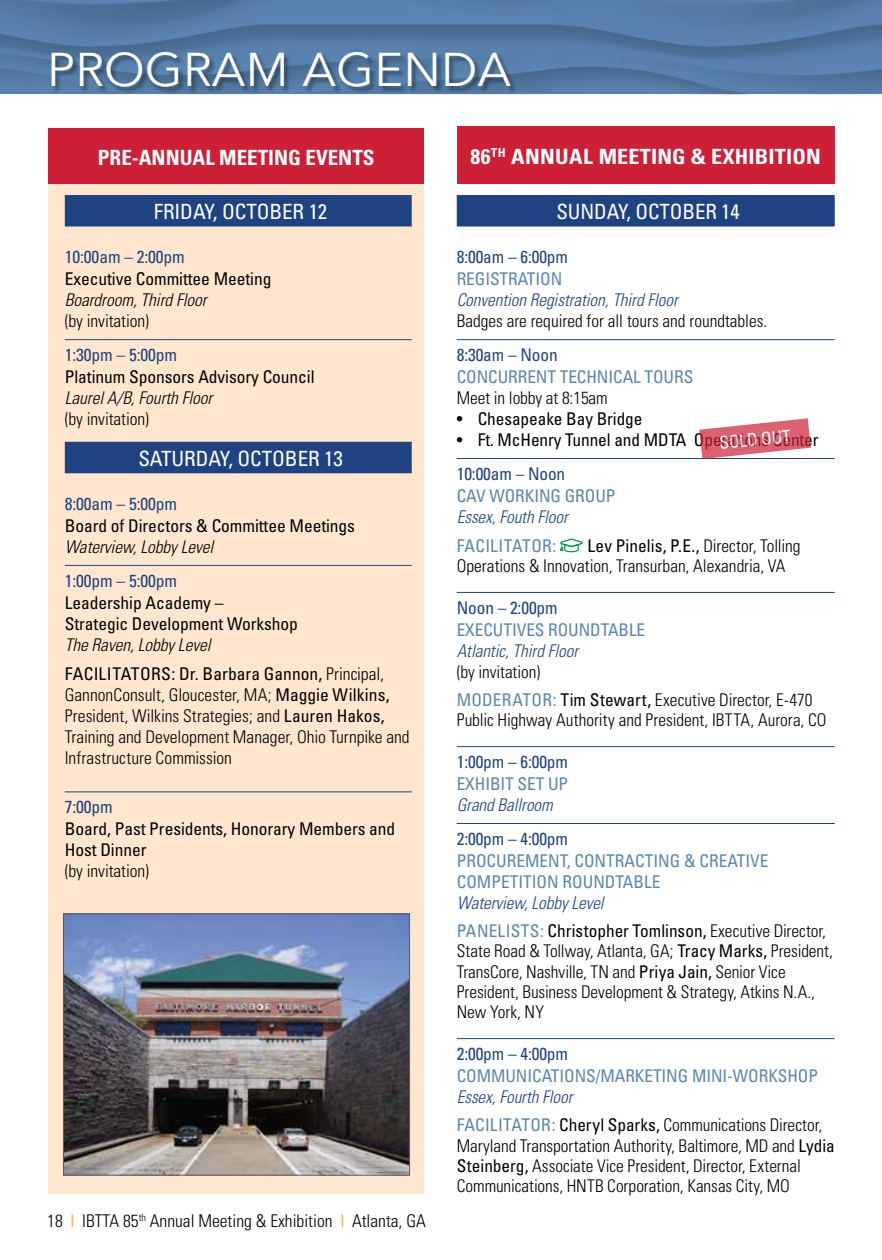
<style>
.page{position:relative;width:882px;height:1260px;background:#fff}
.page>*{position:absolute;margin:0;border:0;box-sizing:border-box;transform-origin:0 0}
.t1{font:47.25px "Avenir";letter-spacing:.01em;color:#fff}
.t2{font:condensed 21px "Univers";letter-spacing:-.005em;color:#fff}
.t3{font:700 condensed 21px "Univers";letter-spacing:.01em;color:#fff;scale:1.05 1}
.t4{font:700 condensed 21px "Univers";letter-spacing:.01em;color:#fff}
.t5{font:300 condensed 17.5px/20.3px "Univers";color:#000}
.t6{font:condensed 17.5px/21px "Univers";letter-spacing:-.005em;color:#000}
.t7{font:condensed 17.5px/21px "Univers";letter-spacing:-.005em;color:#5b85b2}
.t8{font:condensed 17.5px "Univers";letter-spacing:-.005em;color:#1f4282}
.t9{font:italic 300 condensed 17.5px "Univers";letter-spacing:-.005em;color:#1f4282}
.t10{font:italic 300 condensed 17.5px "Univers";letter-spacing:-.005em;color:#000}
.t11{font:condensed 17.5px "Univers";color:#fff}
.s1{font-weight:300;font-style:italic}
.s2{font-weight:300}
.s3{font-weight:400}
.s4{font-weight:400;color:#5b85b2}
.s5{font-weight:300;font-style:italic;color:#1f4282}
.s6{color:#5b85b2}
.s7{font-style:italic;color:#1f4282}
.s8{color:#f89939}
</style>
<div class="page">
<svg style="left:0;top:0;width:882px;height:94px;background:#537aa4"></svg>
<div style="left:52px;top:53px;width:466px;height:41px;background:#000;opacity:.35"></div>
<div style="left:48px;top:180px;width:376px;height:1013px;background:#ffe7cf"></div>
<div style="left:65px;top:195px;width:347px;height:32px;background:#1f4282"></div>
<hr style="left:65px;top:339px;width:347px;height:1px;background:#1f4282">
<div style="left:65px;top:442px;width:347px;height:31px;background:#1f4282"></div>
<hr style="left:65px;top:565px;width:347px;height:1px;background:#1f4282">
<hr style="left:65px;top:791px;width:347px;height:1px;background:#1f4282">
<div style="left:48px;top:129px;width:376px;height:55px;background:#cd1f36"></div>
<img style="left:65px;top:916px;width:343px;height:258px">
<div style="left:63px;top:914px;width:347px;height:262px;border:1px solid #58595b"></div>
<div style="left:457px;top:127px;width:378px;height:57px;background:#cd1f36"></div>
<div style="left:457px;top:195px;width:378px;height:32px;background:#1f4282"></div>
<hr style="left:457px;top:339px;width:378px;height:1px;background:#1f4282">
<hr style="left:457px;top:458px;width:378px;height:1px;background:#1f4282">
<hr style="left:457px;top:592px;width:378px;height:1px;background:#1f4282">
<hr style="left:457px;top:746px;width:378px;height:1px;background:#1f4282">
<hr style="left:457px;top:823px;width:378px;height:1px;background:#1f4282">
<hr style="left:457px;top:1038px;width:378px;height:1px;background:#1f4282">
<svg style="left:560px;top:539px;width:23px;height:13px"></svg>
<svg style="left:699px;top:418px;width:112px;height:41px"></svg>
<h1 class="t1" style="left:47px;top:42px;width:465px">PROGRAM AGENDA</h1>
<p class="t4" style="left:98px;top:144px;width:278px">PRE-ANNUAL MEETING EVENTS</p>
<p class="t3" style="left:471px;top:143px;width:335px">86<sup>TH</sup> ANNUAL MEETING &amp; EXHIBITION</p>
<p class="t2" style="left:556px;top:199px;width:185px">SUNDAY, OCTOBER 14</p>
<p class="t8" style="left:457px;top:246px;width:113px">8:00am – 6:00pm</p>
<p class="t7" style="left:457px;top:268px;width:107px">REGISTRATION</p>
<p class="t9" style="left:457px;top:290px;width:223px">Convention Registration, Third Floor</p>
<p class="t5" style="left:457px;top:311px;width:312px">Badges are required for all tours and roundtables.</p>
<p class="t8" style="left:457px;top:344px;width:102px">8:30am – Noon</p>
<p class="t7" style="left:457px;top:366px;width:238px">CONCURRENT TECHNICAL TOURS</p>
<p class="t5" style="left:457px;top:388px;width:153px">Meet in lobby at 8:15am</p>
<p class="t6" style="left:457px;top:408px;width:187px">• Chesapeake Bay Bridge</p>
<p class="t6" style="left:457px;top:429px;width:363px">• Ft. McHenry Tunnel and MDTA Operations Center</p>
<p class="t8" style="left:457px;top:462px;width:110px">10:00am – Noon</p>
<p class="t7" style="left:457px;top:485px;width:160px">CAV WORKING GROUP</p>
<p class="t9" style="left:457px;top:506px;width:113px">Essex, Fouth Floor</p>
<p class="t7" style="left:457px;top:535px;width:101px">FACILITATOR:</p>
<p class="t2" style="left:154px;top:199px;width:175px">FRIDAY, OCTOBER 12</p>
<p class="t8" style="left:65px;top:246px;width:122px">10:00am – 2:00pm</p>
<p class="t6" style="left:65px;top:268px;width:208px">Executive Committee Meeting</p>
<p class="t10" style="left:65px;top:290px;width:143px">Boardroom, Third Floor</p>
<p class="t5" style="left:65px;top:311px;width:86px">(by invitation)</p>
<p class="t8" style="left:65px;top:344px;width:114px">1:30pm – 5:00pm</p>
<p class="t6" style="left:65px;top:366px;width:251px">Platinum Sponsors Advisory Council</p>
<p class="t10" style="left:65px;top:387px;width:149px">Laurel A/B, Fourth Floor</p>
<p class="t5" style="left:65px;top:409px;width:86px">(by invitation)</p>
<p class="t2" style="left:138px;top:445px;width:206px">SATURDAY, OCTOBER 13</p>
<p class="t8" style="left:65px;top:492px;width:114px">8:00am – 5:00pm</p>
<p class="t6" style="left:65px;top:515px;width:292px">Board of Directors &amp; Committee Meetings</p>
<p class="t10" style="left:65px;top:536px;width:150px">Waterview, Lobby Level</p>
<p class="t8" style="left:65px;top:569px;width:114px">1:00pm – 5:00pm</p>
<p class="t6" style="left:65px;top:592px;width:235px">Leadership Academy –<br>Strategic Development Workshop</p>
<p class="t6" style="left:65px;top:630px;width:321px;line-height:28.9px"><span class="s1">The Raven, Lobby Level<br></span>FACILITATORS: Dr. Barbara Gannon, <span class="s2">Principal,</span></p>
<p class="t5" style="left:65px;top:684px;width:346px;line-height:21px">GannonConsult, Gloucester, MA; <span class="s3">Maggie Wilkins, </span>President, Wilkins Strategies; and <span class="s3">Lauren Hakos, </span>Training and Development Manager, Ohio Turnpike and Infrastructure Commission</p>
<p class="t8" style="left:65px;top:796px;width:50px">7:00pm</p>
<p class="t6" style="left:65px;top:818px;width:332px">Board, Past Presidents, Honorary Members and<br>Host Dinner</p>
<p class="t5" style="left:65px;top:861px;width:86px">(by invitation)</p>
<p class="t11" style="left:718px;top:432px;width:73px;rotate:-6deg">SOLD OUT</p>
<p class="t5" style="left:457px;top:536px;width:345px;text-indent:131px"><span class="s3">Lev Pinelis, P.E.,</span> Director, Tolling<br>Operations &amp; Innovation, Transurban, Alexandria, VA</p>
<p class="t8" style="left:457px;top:596px;width:102px">Noon – 2:00pm</p>
<p class="t7" style="left:457px;top:619px;width:190px">EXECUTIVES ROUNDTABLE</p>
<p class="t9" style="left:457px;top:640px;width:123px">Atlantic, Third Floor</p>
<p class="t5" style="left:457px;top:658px;width:357px;line-height:28.2px">(by invitation)<br><span class="s4">MODERATOR:</span> <span class="s3">Tim Stewart,</span> Executive Director, E-470</p>
<p class="t5" style="left:457px;top:710px;width:371px">Public Highway Authority and President, IBTTA, Aurora, CO</p>
<p class="t8" style="left:457px;top:751px;width:113px">1:00pm – 6:00pm</p>
<p class="t7" style="left:457px;top:773px;width:113px">EXHIBIT SET UP</p>
<p class="t9" style="left:457px;top:794px;width:98px">Grand Ballroom</p>
<p class="t8" style="left:457px;top:827px;width:113px">2:00pm – 4:00pm</p>
<p class="t7" style="left:457px;top:850px;width:313px">PROCUREMENT, CONTRACTING &amp; CREATIVE<br>COMPETITION ROUNDTABLE</p>
<p class="t6" style="left:457px;top:888px;width:371px;line-height:28.2px"><span class="s5">Waterview, Lobby Level<br></span><span class="s6">PANELISTS:</span> Christopher Tomlinson, <span class="s2">Executive Director,</span></p>
<p class="t5" style="left:457px;top:941px;width:378px">State Road &amp; Tollway, Atlanta, GA; <span class="s3">Tracy Marks,</span> President, TransCore, Nashville, TN and <span class="s3">Priya Jain,</span> Senior Vice President, Business Development &amp; Strategy, Atkins N.A., New York, NY</p>
<p class="t8" style="left:457px;top:1043px;width:113px">2:00pm – 4:00pm</p>
<p class="t7" style="left:457px;top:1065px;width:363px">COMMUNICATIONS/MARKETING MINI-WORKSHOP</p>
<p class="t5" style="left:457px;top:1083px;width:367px;line-height:28.2px"><span class="s7">Essex, Fourth Floor<br></span><span class="s4">FACILITATOR:</span> <span class="s3">Cheryl Sparks,</span> Communications Director,</p>
<p class="t5" style="left:457px;top:1135px;width:380px">Maryland Transportation Authority, Baltimore, MD and <span class="s3">Lydia<br>Steinberg,</span> Associate Vice President, Director, External<br>Communications, HNTB Corporation, Kansas City, MO</p>
<p class="t5" style="left:47px;top:1210px;width:380px">18 <span class="s8">l</span> IBTTA 85<sup>th</sup> Annual Meeting &amp; Exhibition <span class="s8">l</span> Atlanta, GA</p>
</div>
